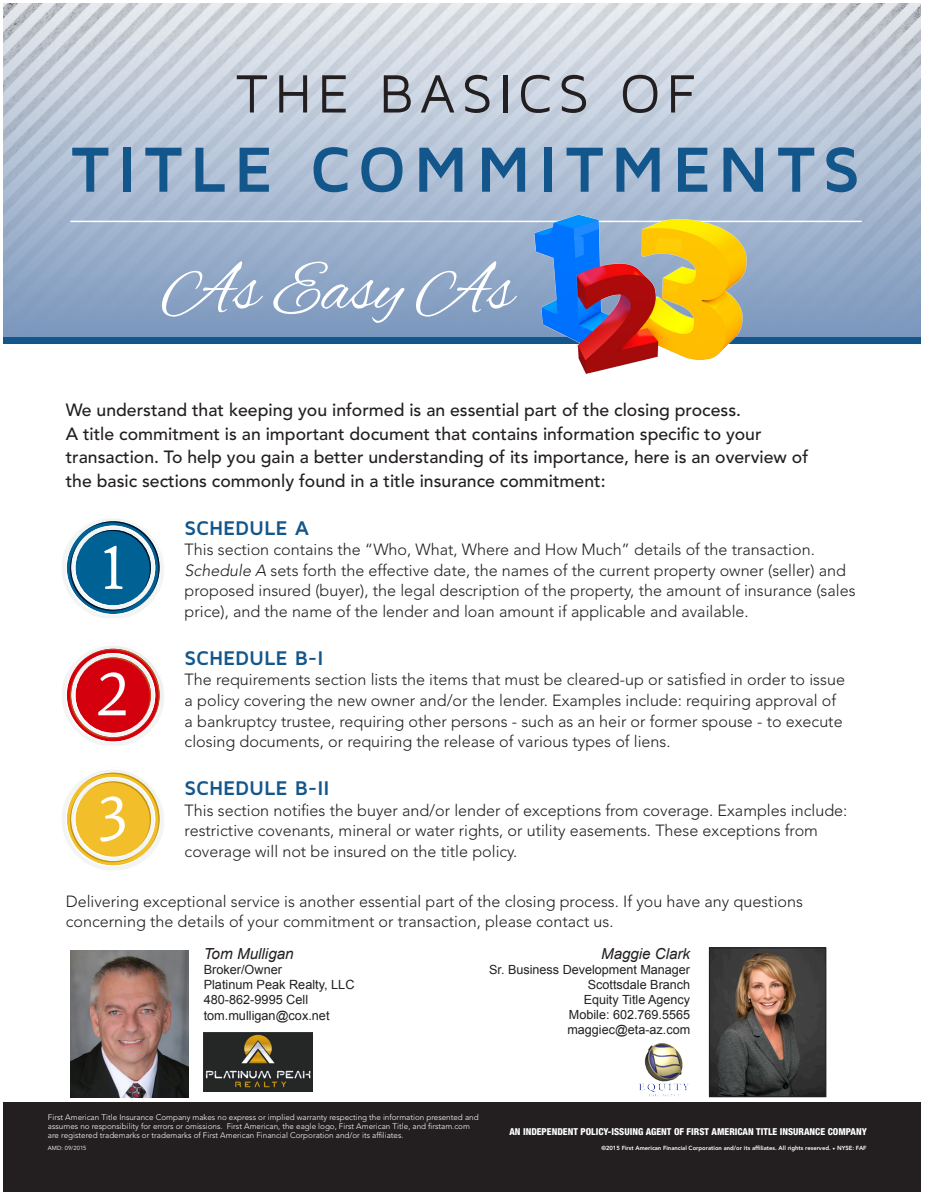
<style>
.page{position:relative;width:925px;height:1195px;background:#fff}
.page>*{position:absolute;margin:0;border:0;box-sizing:border-box;transform-origin:0 0}
.t1{font:70.35px "Alex Brush";color:#fff}
.t2{font:67.5px/125.1px "Sina Nova";color:#fff;text-align:justify}
.t3{font:700 66px "Maven Pro";letter-spacing:.11em;color:#13568b}
.t4{font:55.8px "Maven Pro";letter-spacing:.1em;color:#231f20}
.t5{font:700 20.55px "Maven Pro";letter-spacing:-.01em;color:#13568b}
.t6{font:500 17.55px/23.4px "Avenir LT Std";color:#231f20}
.t7{font:300 16.2px/20.5px "Avenir LT Std";color:#231f20}
.t8{font:italic 15.3px "Arial";color:#231f20}
.t9{font:italic 15.15px "Arial";color:#231f20}
.t10{font:12.75px "Arial";color:#231f20}
.t11{font:12.6px "Arial";color:#231f20}
.t12{font:800 condensed 9.6px "Helvetica Neue LT Std";color:#fff}
.t13{font:300 8.1px/8.9px "Avenir LT Std";color:#fff}
.t14{font:800 5.85px "Avenir LT Std";color:#fff}
.t15{font:5.85px "Avenir LT Std";color:#fff}
.s1{font-style:italic}
</style>
<div class="page">
<svg style="left:3px;top:3px;width:917px;height:334px;background:#b2c0d4"></svg>
<div style="left:3px;top:1102px;width:917px;height:89px;background:#231f20"></div>
<div style="left:3px;top:337px;width:917px;height:7px;background:#13568b"></div>
<hr style="left:70px;top:221px;width:791px;height:1px;background:#fff">
<img style="left:531px;top:210px;width:222px;height:164px">
<svg style="left:62px;top:518px;width:102px;height:100px"></svg>
<svg style="left:62px;top:646px;width:102px;height:99px"></svg>
<svg style="left:62px;top:770px;width:102px;height:100px"></svg>
<img style="left:711px;top:949px;width:113px;height:146px">
<div style="left:709px;top:947px;width:117px;height:150px;border:1px solid #231f20"></div>
<img style="left:639px;top:1043px;width:50px;height:54px">
<img style="left:71px;top:950px;width:117px;height:147px">
<img style="left:204px;top:1032px;width:108px;height:59px">
<p class="t4" style="left:236px;top:59px;width:461px">THE BASICS OF</p>
<p class="t3" style="left:71px;top:127px;width:790px">TITLE COMMITMENTS</p>
<p class="t1" style="left:162px;top:250px;width:353px">As Easy As</p>
<p class="t6" style="left:66px;top:399px;width:744px">We understand that keeping you informed is an essential part of the closing process.<br>A title commitment is an important document that contains information specific to your transaction. To help you gain a better understanding of its importance, here is an overview of the basic sections commonly found in a title insurance commitment:</p>
<p class="t5" style="left:185px;top:514px;width:126px">SCHEDULE A</p>
<p class="t7" style="left:185px;top:539px;width:672px">This section contains the “Who, What, Where and How Much” details of the transaction.<br><span class="s1">Schedule A</span> sets forth the effective date, the names of the current property owner (seller) and proposed insured (buyer), the legal description of the property, the amount of insurance (sales price), and the name of the lender and loan amount if applicable and available.</p>
<p class="t5" style="left:185px;top:645px;width:140px">SCHEDULE B-I</p>
<p class="t7" style="left:185px;top:669px;width:661px">The requirements section lists the items that must be cleared-up or satisfied in order to issue a policy covering the new owner and/or the lender. Examples include: requiring approval of a bankruptcy trustee, requiring other persons - such as an heir or former spouse - to execute closing documents, or requiring the release of various types of liens.</p>
<p class="t5" style="left:185px;top:775px;width:146px">SCHEDULE B-II</p>
<p class="t7" style="left:185px;top:800px;width:664px">This section notifies the buyer and/or lender of exceptions from coverage. Examples include: restrictive covenants, mineral or water rights, or utility easements. These exceptions from coverage will not be insured on the title policy.</p>
<p class="t7" style="left:66px;top:891px;width:738px">Delivering exceptional service is another essential part of the closing process. If you have any questions concerning the details of your commitment or transaction, please contact us.</p>
<p class="t2" style="left:96px;top:502px;width:35px">1<br>2<br>3</p>
<p class="t8" style="left:204px;top:943px;width:92px">Tom Mulligan</p>
<p class="t10" style="left:204px;top:961px;width:80px">Broker/Owner</p>
<p class="t10" style="left:204px;top:976px;width:152px">Platinum Peak Realty, LLC</p>
<p class="t10" style="left:204px;top:991px;width:106px">480-862-9995 Cell</p>
<p class="t10" style="left:204px;top:1006px;width:127px">tom.mulligan@cox.net</p>
<p class="t9" style="left:601px;top:943px;width:91px">Maggie Clark</p>
<p class="t11" style="left:489px;top:961px;width:202px">Sr. Business Development Manager</p>
<p class="t11" style="left:588px;top:976px;width:104px">Scottsdale Branch</p>
<p class="t11" style="left:583px;top:991px;width:108px">Equity Title Agency</p>
<p class="t11" style="left:569px;top:1006px;width:123px">Mobile: 602.769.5565</p>
<p class="t11" style="left:567px;top:1021px;width:124px">maggiec@eta-az.com</p>
<p class="t13" style="left:48px;top:1112px;width:432px">First American Title Insurance Company makes no express or implied warranty respecting the information presented and assumes no responsibility for errors or omissions. First American, the eagle logo, First American Title, and firstam.com are registered trademarks or trademarks of First American Financial Corporation and/or its affiliates.</p>
<p class="t15" style="left:48px;top:1144px;width:40px">AMD: 09/2015</p>
<p class="t12" style="left:509px;top:1125px;width:359px">AN INDEPENDENT POLICY-ISSUING AGENT OF FIRST AMERICAN TITLE INSURANCE COMPANY</p>
<p class="t14" style="left:601px;top:1144px;width:267px">©2015 First American Financial Corporation and/or its affiliates. All rights reserved. ❑ NYSE: FAF</p>
</div>
